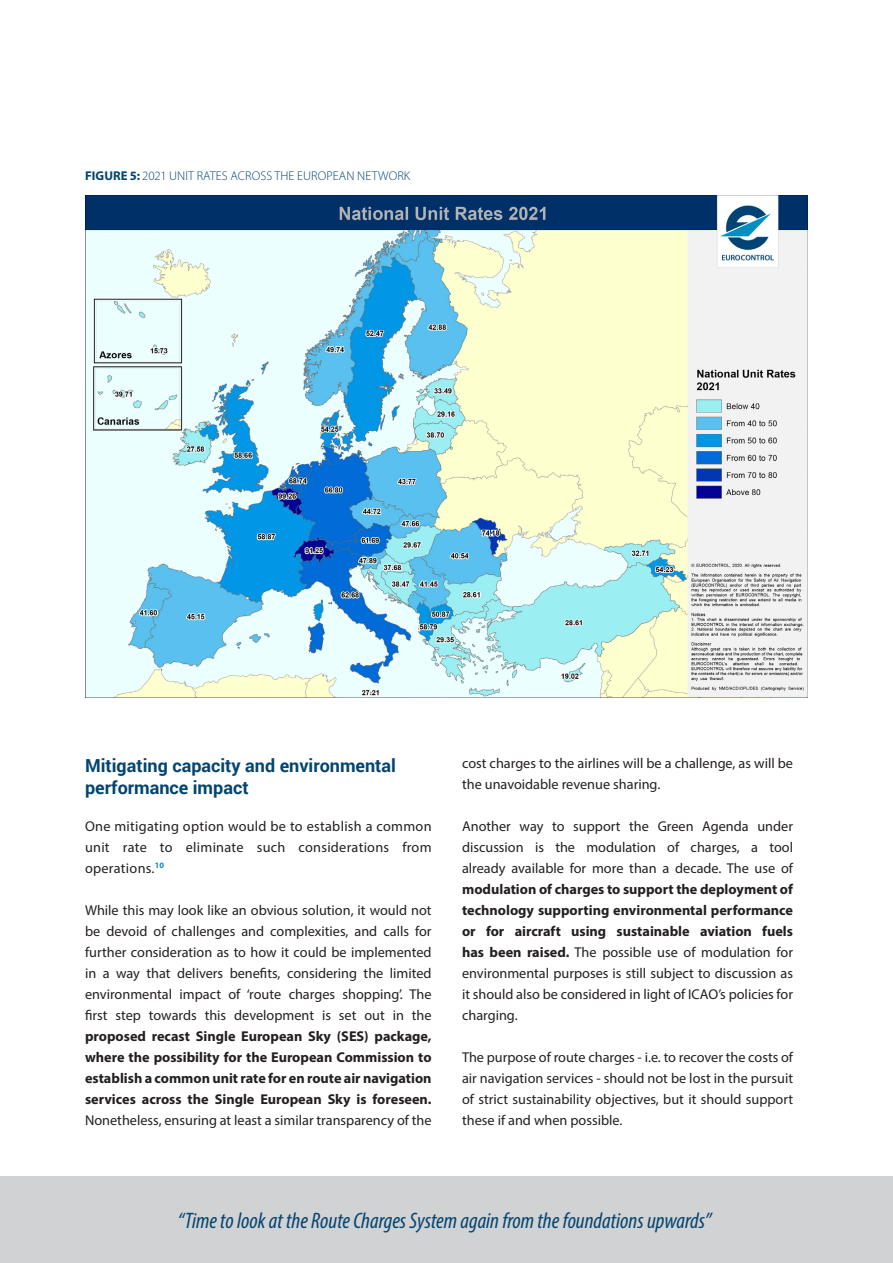
<style>
.page{position:relative;width:893px;height:1263px;background:#fff}
.page>*{position:absolute;margin:0;border:0;box-sizing:border-box;transform-origin:0 0}
.t1{font:italic 22.5px "Myriad Variable Concept";color:#024570}
.t2{font:700 18px/21.6px "Roboto";color:#024570}
.t3{font:14.25px/21px "Myriad Pro";color:#231f20;text-align:justify}
.t4{font:300 12.75px "Myriad Pro";letter-spacing:.005em;color:#024570}
.s1{font-weight:700}
</style>
<div class="page">
<div style="left:0;top:1176px;width:893px;height:87px;background:#d1d2d4"></div>
<img style="left:85px;top:196px;width:723px;height:502px">
<p class="t4" style="left:85px;top:169px;width:327px"><span class="s1">FIGURE 5:</span> 2021 UNIT RATES ACROSS THE EUROPEAN NETWORK</p>
<p class="t2" style="left:85px;top:754px;width:312px">Mitigating capacity and environmental performance impact</p>
<p class="t3" style="left:85px;top:815px;width:348px">One mitigating option would be to establish a common unit rate to eliminate such considerations from operations.<sup>10</sup></p>
<p class="t3" style="left:85px;top:899px;width:348px">While this may look like an obvious solution, it would not be devoid of challenges and complexities, and calls for further consideration as to how it could be implemented in a way that delivers benefits, considering the limited environmental impact of ‘route charges shopping’. The first step towards this development is set out in the <span class="s1">proposed recast Single European Sky (SES) package, where the possibility for the European Commission to establish a common unit rate for en route air navigation services across the Single European Sky is foreseen.<br></span>Nonetheless, ensuring at least a similar transparency of the</p>
<p class="t3" style="left:462px;top:753px;width:332px">cost charges to the airlines will be a challenge, as will be the unavoidable revenue sharing.</p>
<p class="t3" style="left:462px;top:816px;width:332px">Another way to support the Green Agenda under discussion is the modulation of charges, a tool already available for more than a decade. The use of <span class="s1">modulation of charges to support the deployment of technology supporting environmental performance or for aircraft using sustainable aviation fuels has been raised.</span> The possible use of modulation for environmental purposes is still subject to discussion as it should also be considered in light of ICAO’s policies for charging.</p>
<p class="t3" style="left:462px;top:1047px;width:333px">The purpose of route charges - i.e. to recover the costs of air navigation services - should not be lost in the pursuit of strict sustainability objectives, but it should support these if and when possible.</p>
<h1 class="t1" style="left:178px;top:1207px;width:535px">“Time to look at the Route Charges System again from the foundations upwards”</h1>
</div>
